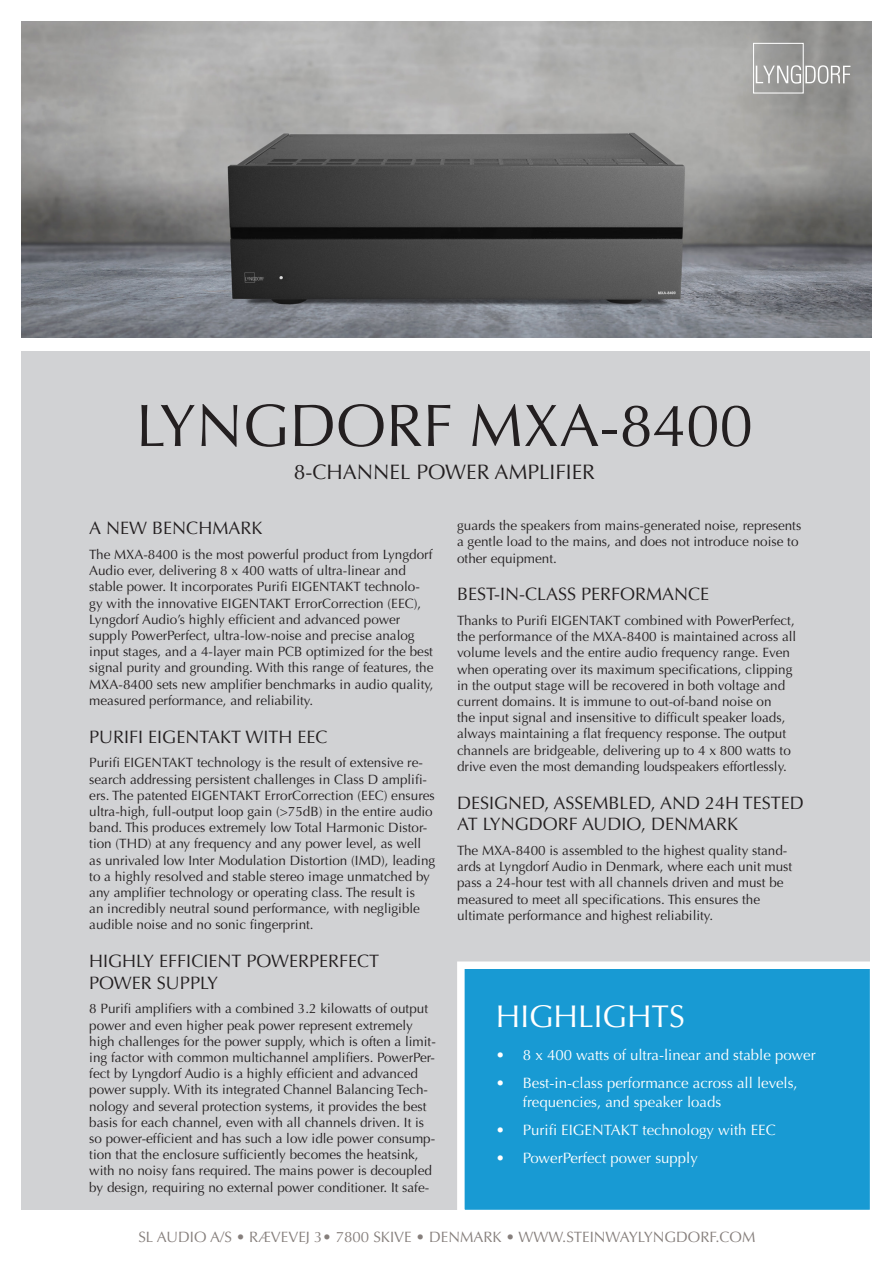
<style>
.page{position:relative;width:893px;height:1263px;background:#fff}
.page>*{position:absolute;margin:0;border:0;box-sizing:border-box;transform-origin:0 0}
.Headline{font:60px "Optima";color:#231f20}
.Underoverskrift{font:31.5px "Optima";color:#fff}
.Headline-2{font:21px "Optima";color:#231f20}
.Underoverskrift-2{font:18px/21.6px "Optima";color:#231f20}
.t1{font:15px/19.5px "Optima";color:#fff}
.t2{font:15px "Optima";color:#867f7c}
.Brødtekst{font:13.5px/16.2px "Optima";color:#231f20}
</style>
<div class="page">
<img style="left:21px;top:21px;width:851px;height:317px">
<div style="left:21px;top:351px;width:849px;height:859px;background:#d1d2d4"></div>
<div style="left:753px;top:43px;width:51px;height:51px;border:1px solid #fff"></div>
<svg style="left:756px;top:65px;width:94px;height:19px"></svg>
<div style="left:457px;top:961px;width:420px;height:256px;background:#189ad3;border:8px solid #fff"></div>
<p class="Headline" style="left:136px;top:391px;width:618px">LYNGDORF MXA-8400</p>
<p class="Headline-2" style="left:294px;top:460px;width:303px">8-CHANNEL POWER AMPLIFIER</p>
<p class="Underoverskrift-2" style="left:89px;top:518px;width:175px">A NEW BENCHMARK</p>
<p class="Brødtekst" style="left:89px;top:546px;width:346px">The MXA-8400 is the most powerful product from Lyngdorf Audio ever, delivering 8 x 400 watts of ultra-linear and stable power. It incorporates Purifi EIGENTAKT technolo&shy;gy with the innovative EIGENTAKT ErrorCorrection (EEC), Lyngdorf Audio’s highly efficient and advanced power supply PowerPerfect, ultra-low-noise and precise analog input stages, and a 4-layer main PCB optimized for the best signal purity and grounding. With this range of features, the MXA-8400 sets new amplifier benchmarks in audio quality, measured performance, and reliability.</p>
<p class="Underoverskrift-2" style="left:89px;top:726px;width:240px">PURIFI EIGENTAKT WITH EEC</p>
<p class="Brødtekst" style="left:89px;top:755px;width:347px">Purifi EIGENTAKT technology is the result of extensive re&shy;search addressing persistent challenges in Class D amplifi&shy;ers. The patented EIGENTAKT ErrorCorrection (EEC) ensures ultra-high, full-output loop gain (&gt;75dB) in the entire audio band. This produces extremely low Total Harmonic Distor&shy;tion (THD) at any frequency and any power level, as well as unrivaled low Inter Modulation Distortion (IMD), leading to a highly resolved and stable stereo image unmatched by any amplifier technology or operating class. The result is<br>an incredibly neutral sound performance, with negligible audible noise and no sonic fingerprint.</p>
<p class="Underoverskrift-2" style="left:89px;top:950px;width:291px">HIGHLY EFFICIENT POWERPERFECT<br>POWER SUPPLY</p>
<p class="Brødtekst" style="left:89px;top:1001px;width:348px">8 Purifi amplifiers with a combined 3.2 kilowatts of output power and even higher peak power represent extremely high challenges for the power supply, which is often a limit&shy;ing factor with common multichannel amplifiers. PowerPer&shy;fect by Lyngdorf Audio is a highly efficient and advanced power supply. With its integrated Channel Balancing Tech&shy;nology and several protection systems, it provides the best basis for each channel, even with all channels driven. It is so power-efficient and has such a low idle power consump&shy;tion that the enclosure sufficiently becomes the heatsink, with no noisy fans required. The mains power is decoupled by design, requiring no external power conditioner. It safe-</p>
<p class="Brødtekst" style="left:457px;top:518px;width:346px">guards the speakers from mains-generated noise, represents a gentle load to the mains, and does not introduce noise to other equipment.</p>
<p class="Underoverskrift-2" style="left:457px;top:584px;width:254px">BEST-IN-CLASS PERFORMANCE</p>
<p class="Brødtekst" style="left:457px;top:612px;width:341px">Thanks to Purifi EIGENTAKT combined with PowerPerfect, the performance of the MXA-8400 is maintained across all volume levels and the entire audio frequency range. Even when operating over its maximum specifications, clipping in the output stage will be recovered in both voltage and current domains. It is immune to out-of-band noise on<br>the input signal and insensitive to difficult speaker loads, always maintaining a flat frequency response. The output channels are bridgeable, delivering up to 4 x 800 watts to drive even the most demanding loudspeakers effortlessly.</p>
<p class="Underoverskrift-2" style="left:457px;top:792px;width:348px">DESIGNED, ASSEMBLED, AND 24H TESTED<br>AT LYNGDORF AUDIO, DENMARK</p>
<p class="Brødtekst" style="left:457px;top:842px;width:337px">The MXA-8400 is assembled to the highest quality stand&shy;ards at Lyngdorf Audio in Denmark, where each unit must pass a 24-hour test with all channels driven and must be measured to meet all specifications. This ensures the ultimate performance and highest reliability.</p>
<p class="Underoverskrift" style="left:496px;top:998px;width:191px">HIGHLIGHTS</p>
<p class="t1" style="left:496px;top:1045px;width:321px">• 8 x 400 watts of ultra-linear and stable power</p>
<p class="t1" style="left:523px;top:1073px;width:276px;text-indent:-27px">• Best-in-class performance across all levels, frequencies, and speaker loads</p>
<p class="t1" style="left:496px;top:1120px;width:281px">• Purifi EIGENTAKT technology with EEC</p>
<p class="t1" style="left:496px;top:1148px;width:204px">• PowerPerfect power supply</p>
<p class="t2" style="left:138px;top:1228px;width:619px">SL AUDIO A/S • RÆVEVEJ 3• 7800 SKIVE • DENMARK • WWW.STEINWAYLYNGDORF.COM</p>
</div>
